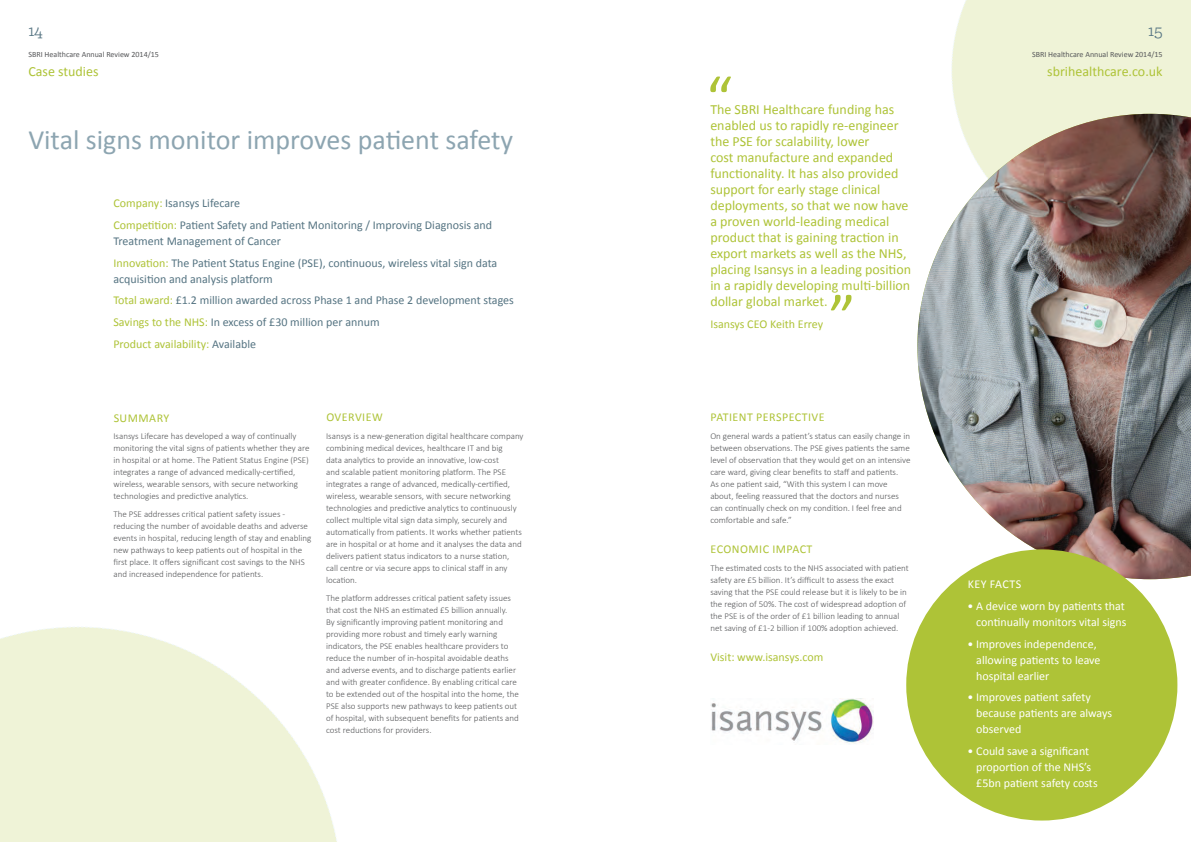
<style>
.page{position:relative;width:1191px;height:842px;background:#fff}
.page>*{position:absolute;margin:0;border:0;box-sizing:border-box;transform-origin:0 0}
.t1{font:28px "Calibri";color:#8da5b1}
.t2{font:18px "Klinic Slab";color:#557482}
.t3{font:14px/16px "Calibri";color:#aec337}
.t4{font:12px/16px "Calibri";color:#557482}
.t5{font:12px/16px "Calibri";color:#fff}
.t6{font:12px "Calibri";color:#aec337}
.t7{font:12px "Calibri";letter-spacing:.04em;color:#aec337}
.t8{font:12px "Calibri";letter-spacing:.035em;color:#fff}
.t9{font:300 9px/12px "Calibri";color:#57585a}
.t10{font:8px "Calibri";color:#57585a}
.s1{color:#aec337}
.s2{color:#557482}
</style>
<div class="page">
<svg style="left:0;top:627px;width:337px;height:215px"></svg>
<div style="left:951px;top:0;width:240px;height:114px;background:#eff3d7"></div>
<svg style="left:831px;top:295px;width:20px;height:15px"></svg>
<svg style="left:710px;top:77px;width:21px;height:15px"></svg>
<img style="left:917px;top:114px;width:274px;height:465px">
<div style="left:906px;top:549px;width:271px;height:271px;background:#aec337;border-radius:50%"></div>
<img style="left:711px;top:699px;width:162px;height:45px">
<p class="t2" style="left:28px;top:19px;width:16px">14</p>
<p class="t10" style="left:28px;top:49px;width:132px">SBRI Healthcare Annual Review 2014/15</p>
<p class="t3" style="left:28px;top:63px;width:72px">Case studies</p>
<p class="t1" style="left:28px;top:122px;width:486px">Vital signs monitor improves patient safety</p>
<p class="t4" style="left:113px;top:195px;width:128px"><span class="s1">Company:</span> Isansys Lifecare</p>
<p class="t4" style="left:113px;top:217px;width:380px"><span class="s1">Competition:</span> Patient Safety and Patient Monitoring / Improving Diagnosis and<br>Treatment Management of Cancer</p>
<p class="t4" style="left:113px;top:255px;width:385px"><span class="s1">Innovation:</span> The Patient Status Engine (PSE), continuous, wireless vital sign data acquisition and analysis platform</p>
<p class="t4" style="left:113px;top:292px;width:402px"><span class="s1">Total award:</span> £1.2 million awarded across Phase 1 and Phase 2 development stages</p>
<p class="t4" style="left:113px;top:314px;width:268px"><span class="s1">Savings to the NHS:</span> In excess of £30 million per annum</p>
<p class="t6" style="left:113px;top:336px;width:144px">Product availability: <span class="s2">Available</span></p>
<p class="t7" style="left:114px;top:410px;width:57px">SUMMARY</p>
<p class="t9" style="left:113px;top:430px;width:197px">Isansys Lifecare has developed a way of continually monitoring the vital signs of patients whether they are in hospital or at home. The Patient Status Engine (PSE) integrates a range of advanced medically-certified, wireless, wearable sensors, with secure networking technologies and predictive analytics.</p>
<p class="t9" style="left:113px;top:507px;width:199px">The PSE addresses critical patient safety issues - reducing the number of avoidable deaths and adverse events in hospital, reducing length of stay and enabling new pathways to keep patients out of hospital in the first place. It offers significant cost savings to the NHS and increased independence for patients.</p>
<p class="t7" style="left:326px;top:410px;width:58px">OVERVIEW</p>
<p class="t9" style="left:326px;top:430px;width:199px">Isansys is a new-generation digital healthcare company combining medical devices, healthcare IT and big<br>data analytics to provide an innovative, low-cost<br>and scalable patient monitoring platform. The PSE integrates a range of advanced, medically-certified, wireless, wearable sensors, with secure networking technologies and predictive analytics to continuously collect multiple vital sign data simply, securely and automatically from patients. It works whether patients are in hospital or at home and it analyses the data and delivers patient status indicators to a nurse station, call centre or via secure apps to clinical staff in any location.</p>
<p class="t9" style="left:326px;top:591px;width:194px">The platform addresses critical patient safety issues that cost the NHS an estimated £5 billion annually.<br>By significantly improving patient monitoring and providing more robust and timely early warning indicators, the PSE enables healthcare providers to reduce the number of in-hospital avoidable deaths and adverse events, and to discharge patients earlier and with greater confidence. By enabling critical care to be extended out of the hospital into the home, the PSE also supports new pathways to keep patients out of hospital, with subsequent benefits for patients and cost reductions for providers.</p>
<p class="t3" style="left:710px;top:102px;width:202px">The SBRI Healthcare funding has enabled us to rapidly re-engineer the PSE for scalability, lower<br>cost manufacture and expanded functionality. It has also provided support for early stage clinical deployments, so that we now have a proven world-leading medical product that is gaining traction in export markets as well as the NHS, placing Isansys in a leading position in a rapidly developing multi-billion dollar global market.</p>
<p class="t6" style="left:710px;top:316px;width:114px">Isansys CEO Keith Errey</p>
<p class="t7" style="left:710px;top:410px;width:116px">PATIENT PERSPECTIVE</p>
<p class="t9" style="left:710px;top:430px;width:202px">On general wards a patient’s status can easily change in between observations. The PSE gives patients the same level of observation that they would get on an intensive care ward, giving clear benefits to staff and patients.<br>As one patient said, “With this system I can move about, feeling reassured that the doctors and nurses can continually check on my condition. I feel free and comfortable and safe.”</p>
<p class="t7" style="left:710px;top:542px;width:103px">ECONOMIC IMPACT</p>
<p class="t9" style="left:710px;top:562px;width:200px">The estimated costs to the NHS associated with patient safety are £5 billion. It’s difficult to assess the exact saving that the PSE could release but it is likely to be in the region of 50%. The cost of widespread adoption of the PSE is of the order of £1 billion leading to annual net saving of £1-2 billion if 100% adoption achieved.</p>
<p class="t6" style="left:710px;top:650px;width:114px">Visit: www.isansys.com</p>
<p class="t2" style="left:1148px;top:19px;width:16px">15</p>
<p class="t10" style="left:1032px;top:49px;width:132px">SBRI Healthcare Annual Review 2014/15</p>
<p class="t3" style="left:1047px;top:63px;width:117px">sbrihealthcare.co.uk</p>
<p class="t8" style="left:967px;top:577px;width:55px">KEY FACTS</p>
<p class="t5" style="left:967px;top:598px;width:160px;text-align:right">• A device worn by patients that continually monitors vital signs</p>
<p class="t5" style="left:976px;top:636px;width:126px;text-indent:-9px">• Improves independence, allowing patients to leave hospital earlier</p>
<p class="t5" style="left:976px;top:689px;width:137px;text-indent:-9px">• Improves patient safety because patients are always observed</p>
<p class="t5" style="left:976px;top:743px;width:123px;text-indent:-9px">• Could save a significant proportion of the NHS’s £5bn patient safety costs</p>
</div>
